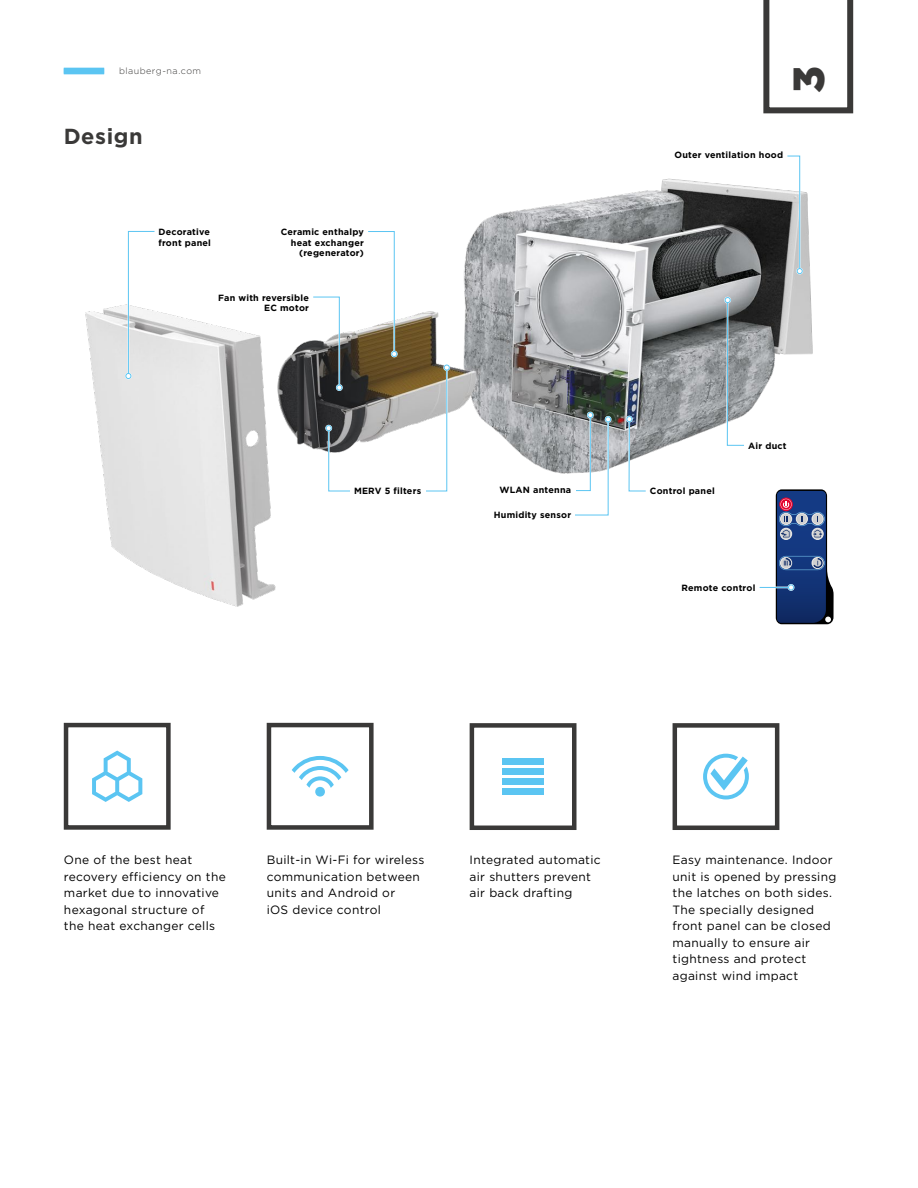
<style>
.page{position:relative;width:918px;height:1188px;background:#fff}
.page>*{position:absolute;margin:0;border:0;box-sizing:border-box;transform-origin:0 0}
.t1{font:700 54px "Gilroy";color:#5bc5f2;scale:1.24 1}
.t2{font:900 43.5px "Gotham Pro";color:#3a3938}
.t3{font:700 21.75px "Gotham Pro";letter-spacing:.025em;color:#3a3938}
.t4{font:12px/16.5px "Gotham Pro";letter-spacing:.025em;color:#000}
.t5{font:700 9px/10.8px "Gotham Pro";letter-spacing:.025em;color:#000;text-align:right}
.t6{font:300 9px "Gotham Pro";letter-spacing:.05em;color:#3a3938}
</style>
<div class="page">
<img style="left:85px;top:178px;width:728px;height:431px">
<svg style="left:763px;top:0;width:90px;height:113px"></svg>
<div style="left:64px;top:68px;width:40px;height:6px;background:#5bc5f2"></div>
<div style="left:64px;top:723px;width:107px;height:107px;border:4px solid #3a3938"></div>
<svg style="left:92px;top:751px;width:50px;height:51px"></svg>
<div style="left:267px;top:723px;width:107px;height:107px;border:4px solid #3a3938"></div>
<svg style="left:292px;top:756px;width:57px;height:41px"></svg>
<div style="left:673px;top:723px;width:106px;height:107px;border:4px solid #3a3938"></div>
<svg style="left:703px;top:754px;width:46px;height:45px"></svg>
<div style="left:470px;top:723px;width:106px;height:107px;border:4px solid #3a3938"></div>
<hr style="left:760px;top:587px;width:31px;height:1px;background:#5bc5f2">
<svg style="left:776px;top:489px;width:58px;height:135px;background:#3f5585"></svg>
<svg style="left:125px;top:230px;width:31px;height:149px"></svg>
<div style="left:336px;top:384px;width:7px;height:7px;border:2px solid #fff;border-radius:50%"></div>
<svg style="left:312px;top:295px;width:30px;height:96px"></svg>
<div style="left:325px;top:425px;width:7px;height:7px;border:2px solid #fff;border-radius:50%"></div>
<svg style="left:326px;top:425px;width:38px;height:68px"></svg>
<div style="left:443px;top:364px;width:7px;height:7px;border:2px solid #fff;border-radius:50%"></div>
<svg style="left:413px;top:365px;width:37px;height:128px"></svg>
<div style="left:796px;top:268px;width:7px;height:7px;border:2px solid #fff;border-radius:50%"></div>
<svg style="left:786px;top:155px;width:17px;height:119px"></svg>
<div style="left:605px;top:416px;width:7px;height:7px;border:2px solid #fff;border-radius:50%"></div>
<div style="left:350px;top:488px;width:75px;height:6px;background:#fff"></div>
<div style="left:391px;top:351px;width:7px;height:6px;border:2px solid #fff;border-radius:50%"></div>
<svg style="left:366px;top:230px;width:31px;height:127px"></svg>
<div style="left:490px;top:511px;width:85px;height:7px;background:#fff"></div>
<svg style="left:624px;top:414px;width:23px;height:79px"></svg>
<svg style="left:722px;top:295px;width:23px;height:152px"></svg>
<svg style="left:572px;top:412px;width:39px;height:105px"></svg>
<div style="left:495px;top:487px;width:80px;height:6px;background:#fff"></div>
<p class="t6" style="left:119px;top:66px;width:84px">blauberg-na.com</p>
<h3 class="t3" style="left:64px;top:124px;width:80px">Design</h3>
<p class="t5" style="left:158px;top:226px;width:54px;text-align:left">Decorative front panel</p>
<p class="t5" style="left:281px;top:226px;width:85px">Ceramic enthalpy heat exchanger (regenerator)</p>
<p class="t5" style="left:218px;top:292px;width:92px">Fan with reversible<br>EC motor</p>
<p class="t5" style="left:354px;top:486px;width:69px">MERV 5 filters</p>
<p class="t5" style="left:500px;top:484px;width:73px">WLAN antenna</p>
<p class="t5" style="left:494px;top:509px;width:79px">Humidity sensor</p>
<h1 class="t1" style="left:498px;top:740px;width:42px">————</h1>
<h2 class="t2" style="left:784px;top:93px;width:29px;rotate:-90deg">3</h2>
<p class="t5" style="left:675px;top:149px;width:110px">Outer ventilation hood</p>
<p class="t5" style="left:650px;top:486px;width:66px">Control panel</p>
<p class="t5" style="left:748px;top:440px;width:40px">Air duct</p>
<p class="t5" style="left:682px;top:582px;width:75px">Remote control</p>
<p class="t4" style="left:64px;top:851px;width:163px">One of the best heat recovery efficiency on the market due to innovative hexagonal structure of the heat exchanger cells</p>
<p class="t4" style="left:267px;top:851px;width:159px">Built-in Wi-Fi for wireless communication between units and Android or<br>iOS device control</p>
<p class="t4" style="left:470px;top:851px;width:133px">Integrated automatic air shutters prevent air back drafting</p>
<p class="t4" style="left:673px;top:851px;width:165px">Easy maintenance. Indoor unit is opened by pressing the latches on both sides.<br>The specially designed front panel can be closed manually to ensure air tightness and protect against wind impact</p>
</div>
